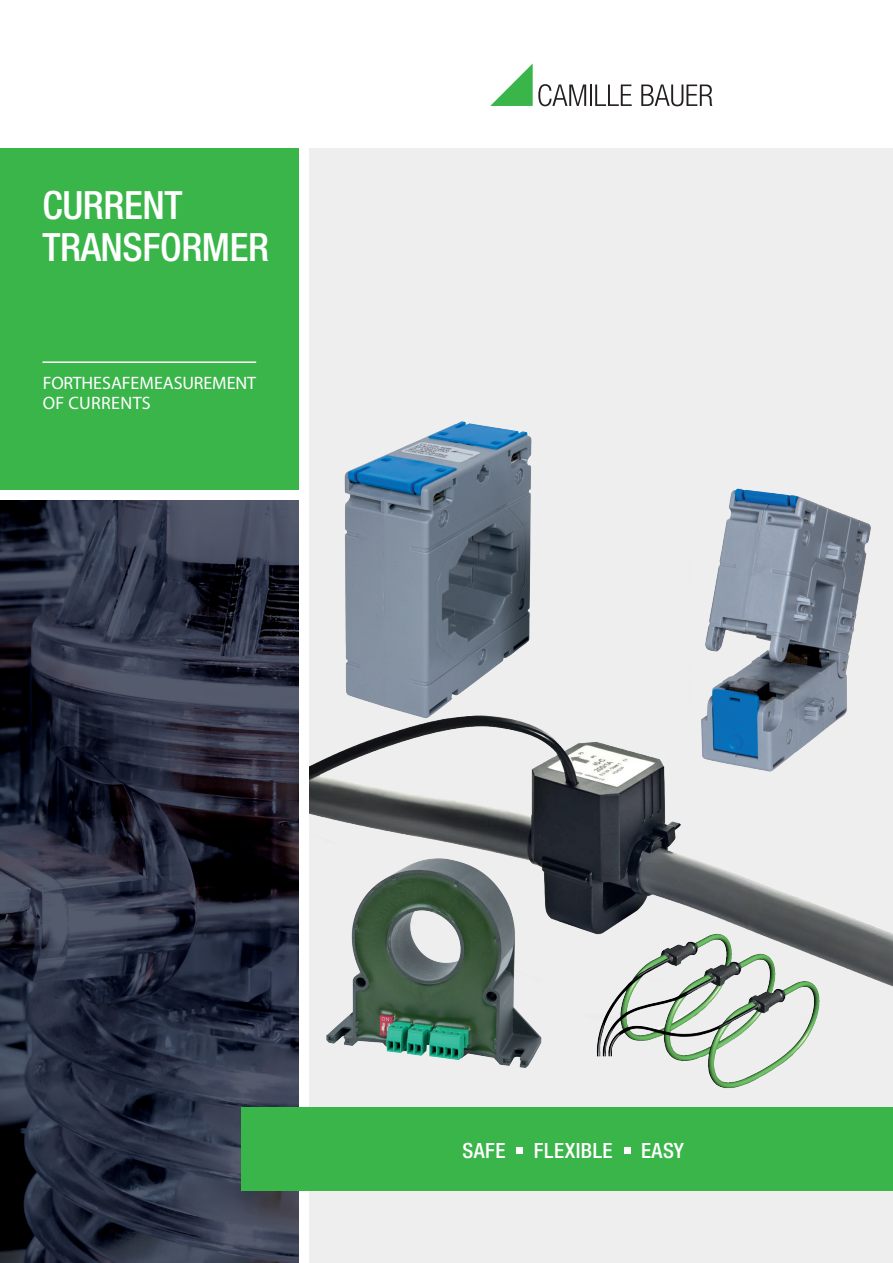
<style>
.page{position:relative;width:893px;height:1263px;background:#fff}
.page>*{position:absolute;margin:0;border:0;box-sizing:border-box;transform-origin:0 0}
.t1{font:500 condensed 39px/42px "Helvetica Neue LTW1 G";letter-spacing:-.01em;color:#fff}
.t2{font:500 condensed 21px "Helvetica Neue LTW1 G";letter-spacing:.025em;color:#fff}
.t3{font:18px/19.5px "Myriad Pro";letter-spacing:-.005em;color:#fff}
</style>
<div class="page">
<div style="left:309px;top:149px;width:584px;height:1114px;background:#eeeeef"></div>
<div style="left:0;top:149px;width:299px;height:341px;background:#3ab54a"></div>
<svg style="left:490px;top:63px;width:96px;height:43px"></svg>
<hr style="left:590px;top:85px;width:2px;height:21px;background:#231f20">
<svg style="left:595px;top:85px;width:37px;height:21px"></svg>
<svg style="left:641px;top:85px;width:71px;height:21px"></svg>
<hr style="left:43px;top:361px;width:213px;height:2px;background:#fff">
<svg style="left:0;top:501px;width:299px;height:762px;background:#292e3f"></svg>
<div style="left:242px;top:1107px;width:651px;height:84px;background:#3ab54a"></div>
<div style="left:516px;top:1147px;width:7px;height:7px;background:#fff"></div>
<div style="left:624px;top:1147px;width:6px;height:7px;background:#fff"></div>
<img style="left:344px;top:421px;width:188px;height:222px">
<img style="left:309px;top:643px;width:584px;height:344px">
<img style="left:675px;top:488px;width:207px;height:299px">
<img style="left:321px;top:855px;width:224px;height:213px">
<img style="left:570px;top:929px;width:255px;height:159px">
<h1 class="t1" style="left:43px;top:184px;width:228px">CURRENT<br>TRANSFORMER</h1>
<p class="t3" style="left:43px;top:373px;width:215px">FOR THE SAFE MEASUREMENT<br>OF CURRENTS</p>
<p class="t2" style="left:462px;top:1138px;width:45px">SAFE</p>
<p class="t2" style="left:534px;top:1138px;width:80px">FLEXIBLE</p>
<p class="t2" style="left:641px;top:1138px;width:45px">EASY</p>
</div>
